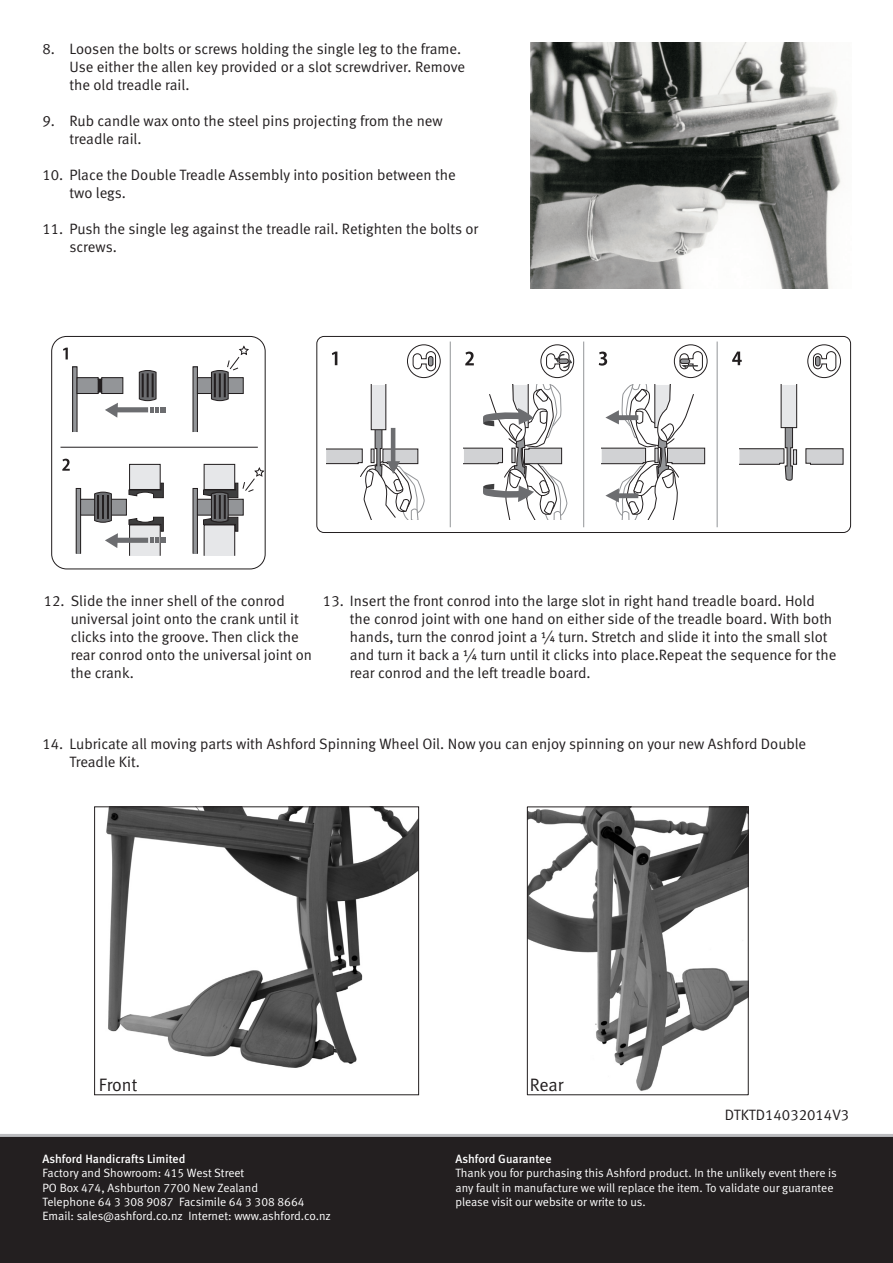
<style>
.page{position:relative;width:893px;height:1263px;background:#fff}
.page>*{position:absolute;margin:0;border:0;box-sizing:border-box;transform-origin:0 0}
.t1{font:18px "Meta Normal LF";color:#231f20}
.t2{font:15px/18px "Meta Normal LF";color:#231f20}
.t3{font:12px/14.4px "Meta Normal LF";color:#fff}
.t4{font:12px "Meta Medium LF";color:#fff}
</style>
<div class="page">
<div style="left:0;top:1135px;width:893px;height:128px;background:#231f20"></div>
<hr style="left:0;top:1134px;width:893px;height:3px;background:#bcbdc0">
<img style="left:530px;top:43px;width:311px;height:245px">
<div style="left:51px;top:336px;width:215px;height:233px;border:1px solid #231f20;border-radius:15px"></div>
<hr style="left:193px;top:367px;width:4px;height:65px;background:#939598">
<div style="left:192px;top:366px;width:6px;height:67px;border:1px solid #231f20"></div>
<svg style="left:196px;top:345px;width:53px;height:57px"></svg>
<hr style="left:73px;top:367px;width:4px;height:65px;background:#939598">
<div style="left:72px;top:366px;width:6px;height:67px;border:1px solid #231f20"></div>
<svg style="left:76px;top:369px;width:90px;height:49px"></svg>
<hr style="left:193px;top:488px;width:4px;height:66px;background:#939598">
<div style="left:192px;top:488px;width:6px;height:66px;border:1px solid #231f20"></div>
<div style="left:204px;top:464px;width:31px;height:25px;background:#e6e7e9"></div>
<div style="left:204px;top:464px;width:31px;height:26px;border:1px solid #231f20"></div>
<div style="left:204px;top:525px;width:31px;height:31px;background:#e6e7e9"></div>
<div style="left:204px;top:524px;width:31px;height:32px;border:1px solid #231f20"></div>
<svg style="left:196px;top:467px;width:70px;height:65px"></svg>
<div style="left:76px;top:488px;width:5px;height:66px;background:#939598"></div>
<div style="left:76px;top:488px;width:5px;height:66px;border:1px solid #231f20"></div>
<div style="left:130px;top:464px;width:30px;height:25px;background:#e6e7e9"></div>
<div style="left:129px;top:464px;width:32px;height:26px;border:1px solid #231f20"></div>
<div style="left:130px;top:525px;width:30px;height:31px;background:#e6e7e9"></div>
<svg style="left:80px;top:482px;width:86px;height:66px"></svg>
<svg style="left:63px;top:348px;width:5px;height:11px"></svg>
<svg style="left:62px;top:459px;width:8px;height:12px"></svg>
<hr style="left:61px;top:447px;width:197px;height:1px;background:#231f20">
<svg style="left:316px;top:335px;width:536px;height:198px"></svg>
<svg style="left:326px;top:385px;width:100px;height:134px"></svg>
<svg style="left:332px;top:352px;width:5px;height:13px"></svg>
<svg style="left:465px;top:352px;width:9px;height:13px"></svg>
<svg style="left:602px;top:380px;width:104px;height:140px"></svg>
<svg style="left:599px;top:352px;width:8px;height:14px"></svg>
<svg style="left:805px;top:448px;width:39px;height:17px"></svg>
<svg style="left:739px;top:385px;width:58px;height:96px"></svg>
<div style="left:793px;top:449px;width:4px;height:16px;border:1px solid #231f20"></div>
<svg style="left:732px;top:352px;width:10px;height:13px"></svg>
<hr style="left:717px;top:342px;width:1px;height:185px;background:#939598">
<hr style="left:583px;top:342px;width:1px;height:185px;background:#939598">
<hr style="left:450px;top:342px;width:1px;height:185px;background:#939598">
<svg style="left:464px;top:380px;width:104px;height:140px"></svg>
<svg style="left:407px;top:345px;width:33px;height:33px"></svg>
<div style="left:407px;top:344px;width:34px;height:34px;border:1px solid #231f20;border-radius:50%"></div>
<svg style="left:412px;top:351px;width:25px;height:21px"></svg>
<div style="left:428px;top:356px;width:5px;height:10px;background:#939598;border-radius:2px"></div>
<div style="left:428px;top:356px;width:5px;height:10px;border:1px solid #231f20;border-radius:2px"></div>
<svg style="left:541px;top:345px;width:33px;height:33px"></svg>
<div style="left:540px;top:344px;width:34px;height:34px;border:1px solid #231f20;border-radius:50%"></div>
<svg style="left:545px;top:351px;width:28px;height:21px"></svg>
<svg style="left:674px;top:345px;width:33px;height:33px"></svg>
<div style="left:674px;top:344px;width:34px;height:34px;border:1px solid #231f20;border-radius:50%"></div>
<svg style="left:679px;top:351px;width:24px;height:21px"></svg>
<svg style="left:808px;top:345px;width:32px;height:33px"></svg>
<div style="left:807px;top:344px;width:34px;height:34px;border:1px solid #231f20;border-radius:50%"></div>
<svg style="left:812px;top:351px;width:25px;height:21px"></svg>
<div style="left:815px;top:356px;width:5px;height:10px;background:#939598;border-radius:2px"></div>
<div style="left:815px;top:356px;width:5px;height:10px;border:1px solid #231f20;border-radius:2px"></div>
<img style="left:529px;top:809px;width:217px;height:282px">
<div style="left:527px;top:807px;width:221px;height:288px;border:1px solid #231f20"></div>
<img style="left:106px;top:809px;width:311px;height:259px">
<div style="left:94px;top:807px;width:325px;height:288px;border:1px solid #231f20"></div>
<p class="t2" style="left:70px;top:40px;width:397px;text-indent:-27px">8. Loosen the bolts or screws holding the single leg to the frame.<br>Use either the allen key provided or a slot screwdriver. Remove the old treadle rail.</p>
<p class="t2" style="left:70px;top:112px;width:375px;text-indent:-27px">9. Rub candle wax onto the steel pins projecting from the new treadle rail.</p>
<p class="t2" style="left:70px;top:166px;width:388px;text-indent:-27px">10. Place the Double Treadle Assembly into position between the two legs.</p>
<p class="t2" style="left:70px;top:220px;width:410px;text-indent:-27px">11. Push the single leg against the treadle rail. Retighten the bolts or screws.</p>
<p class="t2" style="left:71px;top:591px;width:243px;text-indent:-27px">12. Slide the inner shell of the conrod universal joint onto the crank until it clicks into the groove. Then click the rear conrod onto the universal joint on the crank.</p>
<p class="t2" style="left:350px;top:591px;width:488px;text-indent:-27px">13. Insert the front conrod into the large slot in right hand treadle board. Hold the conrod joint with one hand on either side of the treadle board. With both hands, turn the conrod joint a ¼ turn. Stretch and slide it into the small slot and turn it back a ¼ turn until it clicks into place.Repeat the sequence for the rear conrod and the left treadle board.</p>
<p class="t2" style="left:70px;top:734px;width:738px;text-indent:-27px">14. Lubricate all moving parts with Ashford Spinning Wheel Oil. Now you can enjoy spinning on your new Ashford Double<br>Treadle Kit.</p>
<p class="t1" style="left:99px;top:1075px;width:40px">Front</p>
<p class="t1" style="left:530px;top:1075px;width:35px">Rear</p>
<p class="t2" style="left:725px;top:1106px;width:126px">DTKTD14032014V3</p>
<p class="t4" style="left:43px;top:1152px;width:144px">Ashford Handicrafts Limited</p>
<p class="t3" style="left:43px;top:1166px;width:290px">Factory and Showroom: 415 West Street<br>PO Box 474, Ashburton 7700 New Zealand<br>Telephone 64 3 308 9087 Facsimile 64 3 308 8664<br>Email: sales@ashford.co.nz Internet: www.ashford.co.nz</p>
<p class="t4" style="left:455px;top:1152px;width:98px">Ashford Guarantee</p>
<p class="t3" style="left:455px;top:1166px;width:383px">Thank you for purchasing this Ashford product. In the unlikely event there is any fault in manufacture we will replace the item. To validate our guarantee please visit our website or write to us.</p>
</div>
